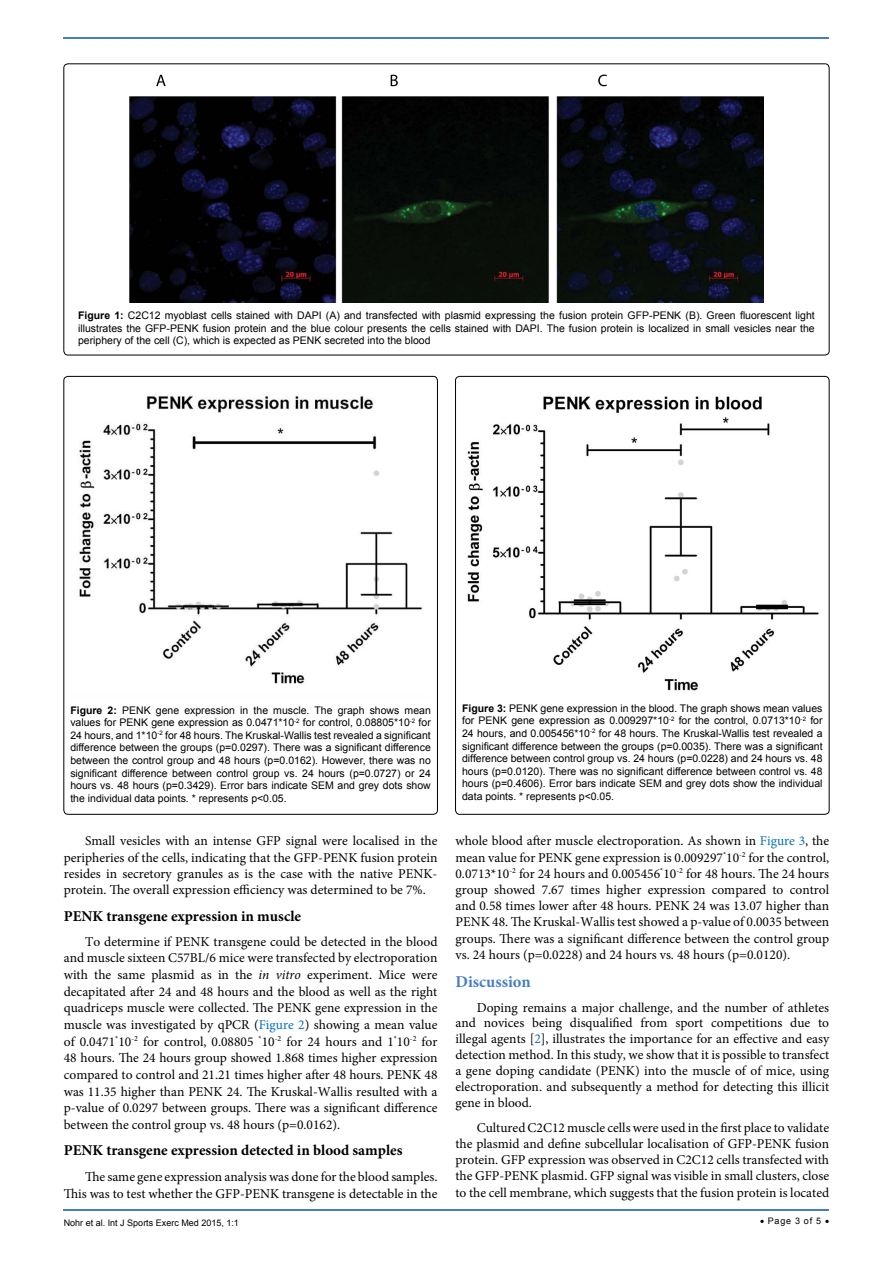
<style>
.page{position:relative;width:893px;height:1263px;background:#fff}
.page>*{position:absolute;margin:0;border:0;box-sizing:border-box;transform-origin:0 0}
.t1{font:700 16.5px "Minion Pro";color:#487ec0}
.t2{font:700 15px "Minion Pro";color:#000}
.t3{font:13.5px/16.2px "Minion Pro";color:#000;text-align:justify}
.t4{font:10.5px/12.6px "Arial";color:#000;text-align:justify}
.t5{font:9px "Arial";color:#000}
.s1{font-weight:700}
.s2{font-style:italic}
.s3{color:#0072bc}
</style>
<div class="page">
<hr style="left:64px;top:1209px;width:765px;height:2px;background:#487ec0">
<hr style="left:64px;top:37px;width:765px;height:2px;background:#487ec0">
<svg style="left:156px;top:75px;width:10px;height:11px"></svg>
<svg style="left:391px;top:75px;width:7px;height:11px"></svg>
<svg style="left:598px;top:75px;width:9px;height:11px"></svg>
<img style="left:130px;top:96px;width:633px;height:207px">
<img style="left:79px;top:394px;width:344px;height:290px">
<img style="left:467px;top:396px;width:352px;height:295px">
<p class="t4" style="left:78px;top:309px;width:738px"><span class="s1">Figure 1:</span> C2C12 myoblast cells stained with DAPI (A) and transfected with plasmid expressing the fusion protein GFP-PENK (B). Green fluorescent light illustrates the GFP-PENK fusion protein and the blue colour presents the cells stained with DAPI. The fusion protein is localized in small vesicles near the periphery of the cell (C), which is expected as PENK secreted into the blood</p>
<p class="t4" style="left:70px;top:704px;width:362px"><span class="s1">Figure 2:</span> PENK gene expression in the muscle. The graph shows mean values for PENK gene expression as 0.0471*10<sup>-2</sup> for control, 0.08805*10<sup>-2</sup> for 24 hours, and 1*10<sup>-2</sup> for 48 hours. The Kruskal-Wallis test revealed a significant difference between the groups (p=0.0297). There was a significant difference between the control group and 48 hours (p=0.0162). However, there was no significant difference between control group vs. 24 hours (p=0.0727) or 24 hours vs. 48 hours (p=0.3429). Error bars indicate SEM and grey dots show the individual data points. * represents p&lt;0.05.</p>
<p class="t4" style="left:462px;top:702px;width:362px"><span class="s1">Figure 3:</span> PENK gene expression in the blood. The graph shows mean values for PENK gene expression as 0.009297*10<sup>-2</sup> for the control, 0.0713*10<sup>-2</sup> for 24 hours, and 0.005456*10<sup>-2</sup> for 48 hours. The Kruskal-Wallis test revealed a significant difference between the groups (p=0.0035). There was a significant difference between control group vs. 24 hours (p=0.0228) and 24 hours vs. 48 hours (p=0.0120). There was no significant difference between control vs. 48 hours (p=0.4606). Error bars indicate SEM and grey dots show the individual data points. * represents p&lt;0.05.</p>
<p class="t3" style="left:64px;top:833px;width:375px;text-indent:21px">Small vesicles with an intense GFP signal were localised in the peripheries of the cells, indicating that the GFP-PENK fusion protein resides in secretory granules as is the case with the native PENK&shy;protein. The overall expression efficiency was determined to be 7%.</p>
<p class="t2" style="left:64px;top:905px;width:239px">PENK transgene expression in muscle</p>
<p class="t3" style="left:64px;top:933px;width:375px;line-height:16.6px;text-indent:21px">To determine if PENK transgene could be detected in the blood and muscle sixteen C57BL/6 mice were transfected by electroporation with the same plasmid as in the <span class="s2">in vitro</span> experiment. Mice were decapitated after 24 and 48 hours and the blood as well as the right quadriceps muscle were collected. The PENK gene expression in the muscle was investigated by qPCR (<span class="s3">Figure 2</span>) showing a mean value of 0.0471<sup>*</sup>10<sup>-2</sup> for control, 0.08805 <sup>*</sup>10<sup>-2</sup> for 24 hours and 1<sup>*</sup>10<sup>-2</sup> for 48 hours. The 24 hours group showed 1.868 times higher expression compared to control and 21.21 times higher after 48 hours. PENK 48 was 11.35 higher than PENK 24. The Kruskal-Wallis resulted with a p-value of 0.0297 between groups. There was a significant difference between the control group vs. 48 hours (p=0.0162).</p>
<p class="t2" style="left:64px;top:1140px;width:340px">PENK transgene expression detected in blood samples</p>
<p class="t3" style="left:64px;top:1168px;width:375px;line-height:17px;text-align:right">The same gene expression analysis was done for the blood samples.<br>This was to test whether the GFP-PENK transgene is detectable in the</p>
<p class="t3" style="left:455px;top:833px;width:375px">whole blood after muscle electroporation. As shown in <span class="s3">Figure 3</span>, the mean value for PENK gene expression is 0.009297<sup>*</sup>10<sup>-2</sup> for the control, 0.0713*10<sup>-2</sup> for 24 hours and 0.005456<sup>*</sup>10<sup>-2</sup> for 48 hours. The 24 hours group showed 7.67 times higher expression compared to control and 0.58 times lower after 48 hours. PENK 24 was 13.07 higher than PENK 48. The Kruskal-Wallis test showed a p-value of 0.0035 between groups. There was a significant difference between the control group vs. 24 hours (p=0.0228) and 24 hours vs. 48 hours (p=0.0120).</p>
<p class="t1" style="left:455px;top:970px;width:77px">Discussion</p>
<p class="t3" style="left:455px;top:999px;width:375px;text-indent:21px">Doping remains a major challenge, and the number of athletes and novices being disqualified from sport competitions due to illegal agents [<span class="s3">2</span>], illustrates the importance for an effective and easy detection method. In this study, we show that it is possible to transfect a gene doping candidate (PENK) into the muscle of of mice, using electroporation. and subsequently a method for detecting this illicit gene in blood.</p>
<p class="t3" style="left:455px;top:1119px;width:375px;text-indent:21px">Cultured C2C12 muscle cells were used in the first place to validate the plasmid and define subcellular localisation of GFP-PENK fusion protein. GFP expression was observed in C2C12 cells transfected with the GFP-PENK plasmid. GFP signal was visible in small clusters, close to the cell membrane, which suggests that the fusion protein is located</p>
<p class="t5" style="left:64px;top:1217px;width:177px">Nohr et al. Int J Sports Exerc Med 2015, 1:1</p>
<p class="t5" style="left:760px;top:1215px;width:71px">• Page 3 of 5 •</p>
</div>
